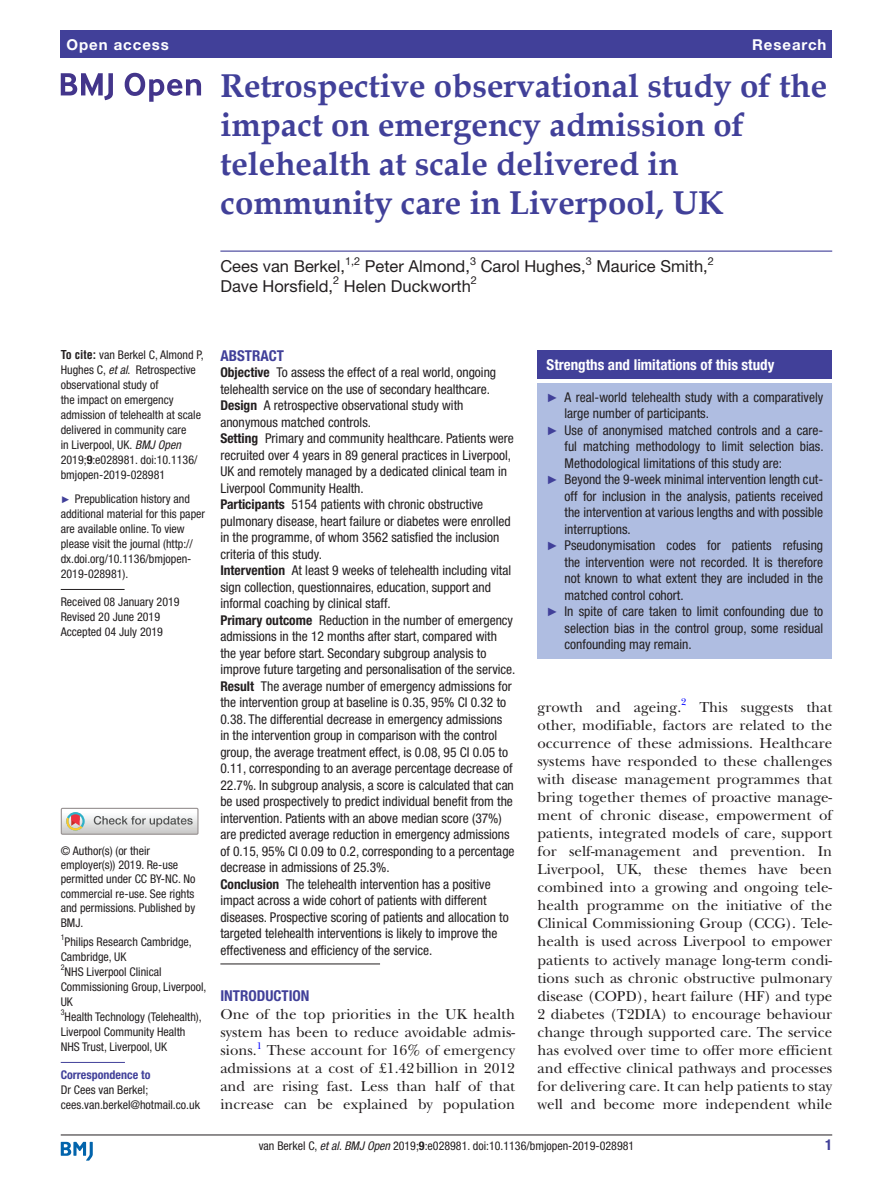
<style>
.page{position:relative;width:893px;height:1191px;background:#fff}
.page>*{position:absolute;margin:0;border:0;box-sizing:border-box;transform-origin:0 0}
.t1{font:700 33px/39px "Book Antiqua";color:#414099}
.t2{font:16.5px "Helvetica Neue LT Std";color:#231f20}
.t3{font:15px/18px "New Baskerville";color:#231f20;text-align:justify}
.t4{font:700 condensed 15px "Helvetica Neue LT Std";color:#fff}
.t5{font:700 condensed 15px "Helvetica Neue LT Std";color:#414099}
.t6{font:700 15px "Helvetica Neue LT Std";letter-spacing:.065em;color:#fff}
.t7{font:condensed 13.5px/16.5px "Helvetica Neue LT Std";color:#231f20}
.t8{font:condensed 12px/15px "Helvetica Neue LT Std";color:#231f20}
.t9{font:700 condensed 12px "Helvetica Neue LT Std";color:#414099}
.t10{font:10.95px "Helvetica Neue LT Std";color:#231f20}
.t11{font:9.9px "New Baskerville";color:#00f}
.t12{font:condensed 7.95px "Helvetica Neue LT Std";color:#231f20}
.s1{font-family:"Helvetica LT Std";font-weight:700}
.s2{font-style:italic}
.s3{font-weight:700}
.s4{font-family:"Arial";font-stretch:normal;font-size:9.75px;color:#414099}
.s5{font-family:"Arial";font-stretch:normal;font-size:12px;color:#414099}
</style>
<div class="page">
<hr style="left:61px;top:1134px;width:771px;height:1px;background:#231f20">
<svg style="left:61px;top:1141px;width:32px;height:19px"></svg>
<div style="left:61px;top:31px;width:771px;height:27px;background:#414099"></div>
<hr style="left:220px;top:250px;width:612px;height:2px;background:#414099">
<hr style="left:61px;top:589px;width:64px;height:1px;background:#231f20">
<hr style="left:61px;top:1062px;width:64px;height:1px;background:#414099">
<svg style="left:61px;top:73px;width:52px;height:27px"></svg>
<svg style="left:125px;top:73px;width:76px;height:29px"></svg>
<div style="left:61px;top:807px;width:138px;height:27px;border:1px solid #969090"></div>
<svg style="left:61px;top:808px;width:137px;height:26px"></svg>
<div style="left:538px;top:350px;width:294px;height:29px;background:#414099"></div>
<div style="left:538px;top:383px;width:294px;height:275px;background:#afbde1"></div>
<hr style="left:220px;top:963px;width:160px;height:1px;background:#231f20">
<p class="t6" style="left:66px;top:35px;width:104px">Open access</p>
<p class="t6" style="left:752px;top:35px;width:76px">Research</p>
<h1 class="t1" style="left:220px;top:66px;width:608px">Retrospective observational study of the impact on emergency admission of telehealth at scale delivered in community care in Liverpool, UK</h1>
<p class="t2" style="left:220px;top:257px;width:126px">Cees van Berkel,</p>
<p class="t10" style="left:345px;top:254px;width:17px">1,2</p>
<p class="t2" style="left:365px;top:257px;width:107px">Peter Almond,</p>
<p class="t10" style="left:470px;top:254px;width:8px">3</p>
<p class="t2" style="left:481px;top:257px;width:107px">Carol Hughes,</p>
<p class="t10" style="left:586px;top:254px;width:8px">3</p>
<p class="t2" style="left:596px;top:257px;width:113px">Maurice Smith,</p>
<p class="t10" style="left:708px;top:254px;width:8px">2</p>
<p class="t2" style="left:220px;top:276px;width:114px">Dave Horsfield,</p>
<p class="t10" style="left:333px;top:274px;width:8px">2</p>
<p class="t2" style="left:344px;top:276px;width:129px">Helen Duckworth</p>
<p class="t10" style="left:471px;top:274px;width:8px">2</p>
<p class="t8" style="left:61px;top:347px;width:144px"><span class="s1">To cite:</span> van Berkel C, Almond P,<br>Hughes C, <span class="s2">et al</span>. Retrospective observational study of<br>the impact on emergency admission of telehealth at scale delivered in community care<br>in Liverpool, UK. <span class="s2">BMJ Open<br></span>2019;<span class="s3">9</span>:e028981. doi:10.1136/ bmjopen-2019-028981</p>
<p class="t8" style="left:61px;top:491px;width:146px"><span class="s4">►</span> Prepublication history and additional material for this paper are available online. To view please visit the journal (http:// dx.doi.org/10.1136/bmjopen-<br>2019-028981).</p>
<p class="t8" style="left:61px;top:594px;width:120px">Received 08 January 2019<br>Revised 20 June 2019<br>Accepted 04 July 2019</p>
<p class="t8" style="left:61px;top:843px;width:136px;line-height:14.4px">© Author(s) (or their employer(s)) 2019. Re-use permitted under CC BY-NC. No commercial re-use. See rights and permissions. Published by<br>BMJ.</p>
<p class="t12" style="left:61px;top:933px;width:5px">1</p>
<p class="t8" style="left:61px;top:934px;width:133px;text-indent:4px">Philips Research Cambridge,<br>Cambridge, UK</p>
<p class="t12" style="left:61px;top:963px;width:5px">2</p>
<p class="t8" style="left:61px;top:964px;width:147px;text-indent:4px">NHS Liverpool Clinical<br>Commissioning Group, Liverpool,<br>UK<br><sup>3</sup>Health Technology (Telehealth),<br>Liverpool Community Health<br>NHS Trust, Liverpool, UK</p>
<p class="t9" style="left:61px;top:1067px;width:91px">Correspondence to</p>
<p class="t8" style="left:61px;top:1082px;width:141px">Dr Cees van Berkel; cees.van.berkel@hotmail.co.uk</p>
<p class="t5" style="left:220px;top:346px;width:65px">Abstract</p>
<p class="t7" style="left:220px;top:364px;width:297px"><span class="s3">Objective</span> To assess the effect of a real world, ongoing telehealth service on the use of secondary healthcare.<br><span class="s3">Design</span> A retrospective observational study with anonymous matched controls.<br><span class="s3">Setting</span> Primary and community healthcare. Patients were recruited over 4 years in 89 general practices in Liverpool, UK and remotely managed by a dedicated clinical team in Liverpool Community Health.<br><span class="s3">Participants</span> 5154 patients with chronic obstructive pulmonary disease, heart failure or diabetes were enrolled in the programme, of whom 3562 satisfied the inclusion criteria of this study.<br><span class="s3">Intervention</span> At least 9 weeks of telehealth including vital sign collection, questionnaires, education, support and informal coaching by clinical staff.<br><span class="s3">Primary outcome</span> Reduction in the number of emergency admissions in the 12 months after start, compared with the year before start. Secondary subgroup analysis to improve future targeting and personalisation of the service.<br><span class="s3">Result</span> The average number of emergency admissions for the intervention group at baseline is 0.35, 95% CI 0.32 to 0.38. The differential decrease in emergency admissions<br>in the intervention group in comparison with the control group, the average treatment effect, is 0.08, 95 CI 0.05 to 0.11, corresponding to an average percentage decrease of 22.7%. In subgroup analysis, a score is calculated that can be used prospectively to predict individual benefit from the intervention. Patients with an above median score (37%) are predicted average reduction in emergency admissions of 0.15, 95% CI 0.09 to 0.2, corresponding to a percentage decrease in admissions of 25.3%.<br><span class="s3">Conclusion</span> The telehealth intervention has a positive impact across a wide cohort of patients with different diseases. Prospective scoring of patients and allocation to targeted telehealth interventions is likely to improve the effectiveness and efficiency of the service.</p>
<p class="t5" style="left:220px;top:987px;width:91px">Introduction</p>
<p class="t3" style="left:220px;top:1005px;width:296px">One of the top priorities in the UK health system has been to reduce avoidable admis&shy;sions.</p>
<p class="t11" style="left:257px;top:1039px;width:7px">1</p>
<p class="t3" style="left:220px;top:1041px;width:296px;text-indent:46px">These account for 16% of emergency admissions at a cost of £1.42billion in 2012 and are rising fast. Less than half of that increase can be explained by population</p>
<p class="t4" style="left:547px;top:355px;width:229px">Strengths and limitations of this study</p>
<p class="t7" style="left:547px;top:388px;width:278px"><span class="s5">►</span> A real-world telehealth study with a comparatively</p>
<p class="t7" style="left:565px;top:405px;width:146px">large number of participants.</p>
<p class="t7" style="left:547px;top:421px;width:278px"><span class="s5">►</span> Use of anonymised matched controls and a care-</p>
<p class="t7" style="left:565px;top:438px;width:261px">ful matching methodology to limit selection bias.</p>
<p class="t7" style="left:565px;top:454px;width:219px">Methodological limitations of this study are:</p>
<p class="t7" style="left:547px;top:471px;width:278px"><span class="s5">►</span> Beyond the 9-week minimal intervention length cut-</p>
<p class="t7" style="left:565px;top:487px;width:260px">off for inclusion in the analysis, patients received</p>
<p class="t7" style="left:565px;top:504px;width:260px">the intervention at various lengths and with possible</p>
<p class="t7" style="left:565px;top:520px;width:68px">interruptions.</p>
<p class="t7" style="left:547px;top:537px;width:278px"><span class="s5">►</span> Pseudonymisation codes for patients refusing</p>
<p class="t7" style="left:565px;top:553px;width:260px">the intervention were not recorded. It is therefore</p>
<p class="t7" style="left:565px;top:570px;width:260px">not known to what extent they are included in the</p>
<p class="t7" style="left:565px;top:586px;width:121px">matched control cohort.</p>
<p class="t7" style="left:547px;top:603px;width:278px"><span class="s5">►</span> In spite of care taken to limit confounding due to</p>
<p class="t7" style="left:565px;top:619px;width:260px">selection bias in the control group, some residual</p>
<p class="t7" style="left:565px;top:636px;width:129px">confounding may remain.</p>
<p class="t3" style="left:538px;top:698px;width:150px">growth and ageing.<sup>2</sup></p>
<p class="t3" style="left:538px;top:698px;width:296px;text-indent:162px">This suggests that other, modifiable, factors are related to the occurrence of these admissions. Healthcare systems have responded to these challenges with disease management programmes that bring together themes of proactive manage&shy;ment of chronic disease, empowerment of patients, integrated models of care, support for self-management and prevention. In Liverpool, UK, these themes have been combined into a growing and ongoing tele&shy;health programme on the initiative of the Clinical Commissioning Group (CCG). Tele&shy;health is used across Liverpool to empower patients to actively manage long-term condi&shy;tions such as chronic obstructive pulmonary disease (COPD), heart failure (HF) and type 2 diabetes (T2DIA) to encourage behaviour change through supported care. The service has evolved over time to offer more efficient and effective clinical pathways and processes for delivering care. It can help patients to stay well and become more independent while</p>
<p class="t8" style="left:259px;top:1137px;width:377px">van Berkel C, <span class="s2">et al</span>. <span class="s2">BMJ Open</span> 2019;<span class="s3">9</span>:e028981. doi:10.1136/bmjopen-2019-028981</p>
<p class="t5" style="left:825px;top:1135px;width:9px">1</p>
</div>
